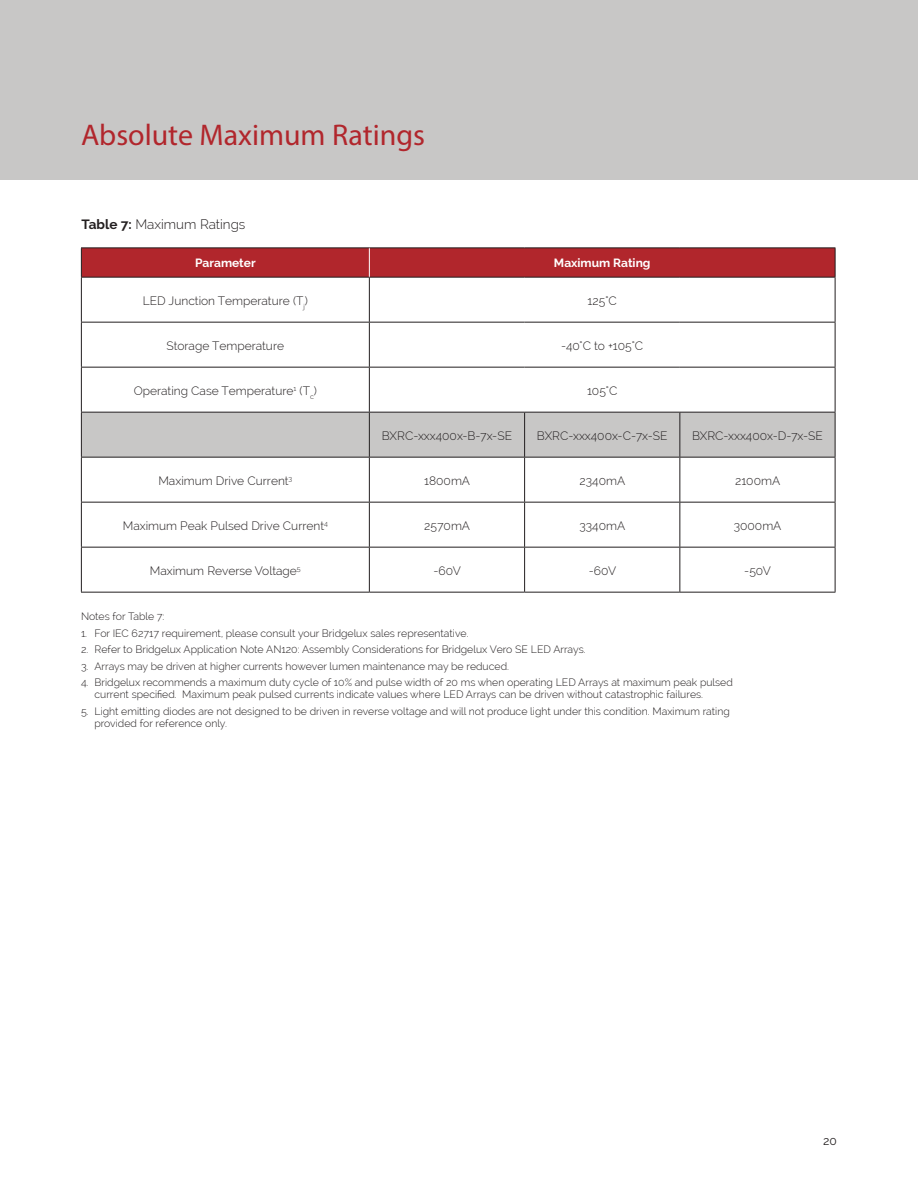
<style>
.page{position:relative;width:918px;height:1188px;background:#fff}
.page>*{position:absolute;margin:0;border:0;box-sizing:border-box;transform-origin:0 0}
.t1{font:30px "Myriad Pro";color:#b1262c}
.t2{font:300 13.5px "Raleway";color:#231f20}
.t3{font:300 12px "Raleway";color:#231f20}
.t4{font:700 12px "Raleway";color:#fff}
.t5{font:12px "Raleway";color:#231f20}
.t6{font:300 10.5px/12px "Raleway";color:#231f20}
.s1{font-weight:700}
</style>
<div class="page">
<div style="left:0;top:0;width:918px;height:180px;background:#c8c7c6"></div>
<div style="left:82px;top:413px;width:753px;height:44px;background:#c8c7c6"></div>
<hr style="left:81px;top:247px;width:288px;height:1px;background:#231f20">
<hr style="left:369px;top:247px;width:156px;height:1px;background:#231f20">
<hr style="left:525px;top:247px;width:155px;height:1px;background:#231f20">
<hr style="left:680px;top:247px;width:155px;height:1px;background:#231f20">
<hr style="left:81px;top:277px;width:288px;height:1px;background:#231f20">
<hr style="left:81px;top:278px;width:1px;height:44px;background:#231f20">
<hr style="left:369px;top:277px;width:156px;height:1px;background:#231f20">
<hr style="left:369px;top:278px;width:1px;height:44px;background:#231f20">
<hr style="left:525px;top:277px;width:155px;height:1px;background:#231f20">
<hr style="left:680px;top:277px;width:155px;height:1px;background:#231f20">
<hr style="left:835px;top:278px;width:1px;height:44px;background:#231f20">
<hr style="left:81px;top:322px;width:288px;height:1px;background:#231f20">
<hr style="left:81px;top:323px;width:1px;height:44px;background:#231f20">
<hr style="left:369px;top:322px;width:156px;height:1px;background:#231f20">
<hr style="left:369px;top:323px;width:1px;height:44px;background:#231f20">
<hr style="left:525px;top:322px;width:155px;height:1px;background:#231f20">
<hr style="left:680px;top:322px;width:155px;height:1px;background:#231f20">
<hr style="left:835px;top:323px;width:1px;height:44px;background:#231f20">
<hr style="left:81px;top:367px;width:288px;height:1px;background:#231f20">
<hr style="left:81px;top:368px;width:1px;height:44px;background:#231f20">
<hr style="left:369px;top:367px;width:156px;height:1px;background:#231f20">
<hr style="left:369px;top:368px;width:1px;height:44px;background:#231f20">
<hr style="left:525px;top:367px;width:155px;height:1px;background:#231f20">
<hr style="left:680px;top:367px;width:155px;height:1px;background:#231f20">
<hr style="left:835px;top:368px;width:1px;height:44px;background:#231f20">
<hr style="left:81px;top:412px;width:288px;height:1px;background:#231f20">
<hr style="left:81px;top:413px;width:1px;height:44px;background:#231f20">
<hr style="left:369px;top:412px;width:156px;height:1px;background:#231f20">
<hr style="left:369px;top:413px;width:1px;height:44px;background:#231f20">
<hr style="left:525px;top:412px;width:155px;height:1px;background:#231f20">
<hr style="left:524px;top:413px;width:1px;height:44px;background:#231f20">
<hr style="left:680px;top:412px;width:155px;height:1px;background:#231f20">
<hr style="left:679px;top:413px;width:1px;height:44px;background:#231f20">
<hr style="left:835px;top:413px;width:1px;height:44px;background:#231f20">
<hr style="left:81px;top:457px;width:288px;height:1px;background:#231f20">
<hr style="left:81px;top:458px;width:1px;height:44px;background:#231f20">
<hr style="left:369px;top:457px;width:156px;height:1px;background:#231f20">
<hr style="left:369px;top:458px;width:1px;height:44px;background:#231f20">
<hr style="left:525px;top:457px;width:155px;height:1px;background:#231f20">
<hr style="left:524px;top:458px;width:1px;height:44px;background:#231f20">
<hr style="left:680px;top:457px;width:155px;height:1px;background:#231f20">
<hr style="left:679px;top:458px;width:1px;height:44px;background:#231f20">
<hr style="left:835px;top:458px;width:1px;height:44px;background:#231f20">
<hr style="left:81px;top:502px;width:288px;height:1px;background:#231f20">
<hr style="left:81px;top:503px;width:1px;height:44px;background:#231f20">
<hr style="left:369px;top:502px;width:156px;height:1px;background:#231f20">
<hr style="left:369px;top:503px;width:1px;height:44px;background:#231f20">
<hr style="left:525px;top:502px;width:155px;height:1px;background:#231f20">
<hr style="left:524px;top:503px;width:1px;height:44px;background:#231f20">
<hr style="left:680px;top:502px;width:155px;height:1px;background:#231f20">
<hr style="left:679px;top:503px;width:1px;height:44px;background:#231f20">
<hr style="left:835px;top:503px;width:1px;height:44px;background:#231f20">
<hr style="left:81px;top:547px;width:288px;height:1px;background:#231f20">
<hr style="left:81px;top:548px;width:1px;height:44px;background:#231f20">
<hr style="left:369px;top:547px;width:156px;height:1px;background:#231f20">
<hr style="left:369px;top:548px;width:1px;height:44px;background:#231f20">
<hr style="left:525px;top:547px;width:155px;height:1px;background:#231f20">
<hr style="left:524px;top:548px;width:1px;height:44px;background:#231f20">
<hr style="left:680px;top:547px;width:155px;height:1px;background:#231f20">
<hr style="left:679px;top:548px;width:1px;height:44px;background:#231f20">
<hr style="left:835px;top:548px;width:1px;height:44px;background:#231f20">
<hr style="left:81px;top:592px;width:288px;height:1px;background:#231f20">
<hr style="left:369px;top:592px;width:156px;height:1px;background:#231f20">
<hr style="left:525px;top:592px;width:155px;height:1px;background:#231f20">
<hr style="left:680px;top:592px;width:155px;height:1px;background:#231f20">
<svg style="left:81px;top:248px;width:755px;height:29px;background:#ac252b"></svg>
<h1 class="t1" style="left:81px;top:124px;width:346px">Absolute Maximum Ratings</h1>
<p class="t2" style="left:82px;top:219px;width:165px"><span class="s1">Table 7:</span> Maximum Ratings</p>
<p class="t4" style="left:195px;top:258px;width:62px">Parameter</p>
<p class="t4" style="left:554px;top:258px;width:98px">Maximum Rating</p>
<p class="t3" style="left:143px;top:293px;width:167px">LED Junction Temperature (T<sub>j</sub>)</p>
<p class="t3" style="left:588px;top:293px;width:31px">125°C</p>
<p class="t3" style="left:167px;top:341px;width:119px">Storage Temperature</p>
<p class="t3" style="left:561px;top:338px;width:84px">-40°C to +105°C</p>
<p class="t3" style="left:134px;top:386px;width:185px">Operating Case Temperature<sup>1</sup> (T<sub>c</sub>)</p>
<p class="t3" style="left:587px;top:383px;width:32px">105°C</p>
<p class="t3" style="left:382px;top:431px;width:132px">BXRC-xxx400x-B-7x-SE</p>
<p class="t3" style="left:537px;top:431px;width:132px">BXRC-xxx400x-C-7x-SE</p>
<p class="t3" style="left:692px;top:431px;width:132px">BXRC-xxx400x-D-7x-SE</p>
<p class="t3" style="left:158px;top:476px;width:135px">Maximum Drive Current<sup>3</sup></p>
<p class="t3" style="left:424px;top:473px;width:47px">1800mA</p>
<p class="t3" style="left:580px;top:476px;width:47px">2340mA</p>
<p class="t3" style="left:735px;top:473px;width:47px">2100mA</p>
<p class="t3" style="left:123px;top:521px;width:207px">Maximum Peak Pulsed Drive Current<sup>4</sup></p>
<p class="t3" style="left:424px;top:521px;width:47px">2570mA</p>
<p class="t3" style="left:580px;top:521px;width:47px">3340mA</p>
<p class="t3" style="left:734px;top:521px;width:49px">3000mA</p>
<p class="t3" style="left:150px;top:566px;width:152px">Maximum Reverse Voltage<sup>5</sup></p>
<p class="t3" style="left:433px;top:566px;width:29px">-60V</p>
<p class="t3" style="left:589px;top:566px;width:29px">-60V</p>
<p class="t3" style="left:744px;top:566px;width:28px">-50V</p>
<p class="t6" style="left:81px;top:612px;width:85px">Notes for Table 7:</p>
<p class="t6" style="left:81px;top:627px;width:389px">1. For IEC 62717 requirement, please consult your Bridgelux sales representative.</p>
<p class="t6" style="left:81px;top:644px;width:506px">2. Refer to Bridgelux Application Note AN120: Assembly Considerations for Bridgelux Vero SE LED Arrays.</p>
<p class="t6" style="left:81px;top:661px;width:430px">3. Arrays may be driven at higher currents however lumen maintenance may be reduced.</p>
<p class="t6" style="left:95px;top:677px;width:640px;text-indent:-13px">4. Bridgelux recommends a maximum duty cycle of 10% and pulse width of 20 ms when operating LED Arrays at maximum peak pulsed current specified. Maximum peak pulsed currents indicate values where LED Arrays can be driven without catastrophic failures.</p>
<p class="t6" style="left:95px;top:706px;width:637px;text-indent:-14px">5. Light emitting diodes are not designed to be driven in reverse voltage and will not produce light under this condition. Maximum rating provided for reference only.</p>
<p class="t5" style="left:823px;top:1137px;width:15px">20</p>
</div>
